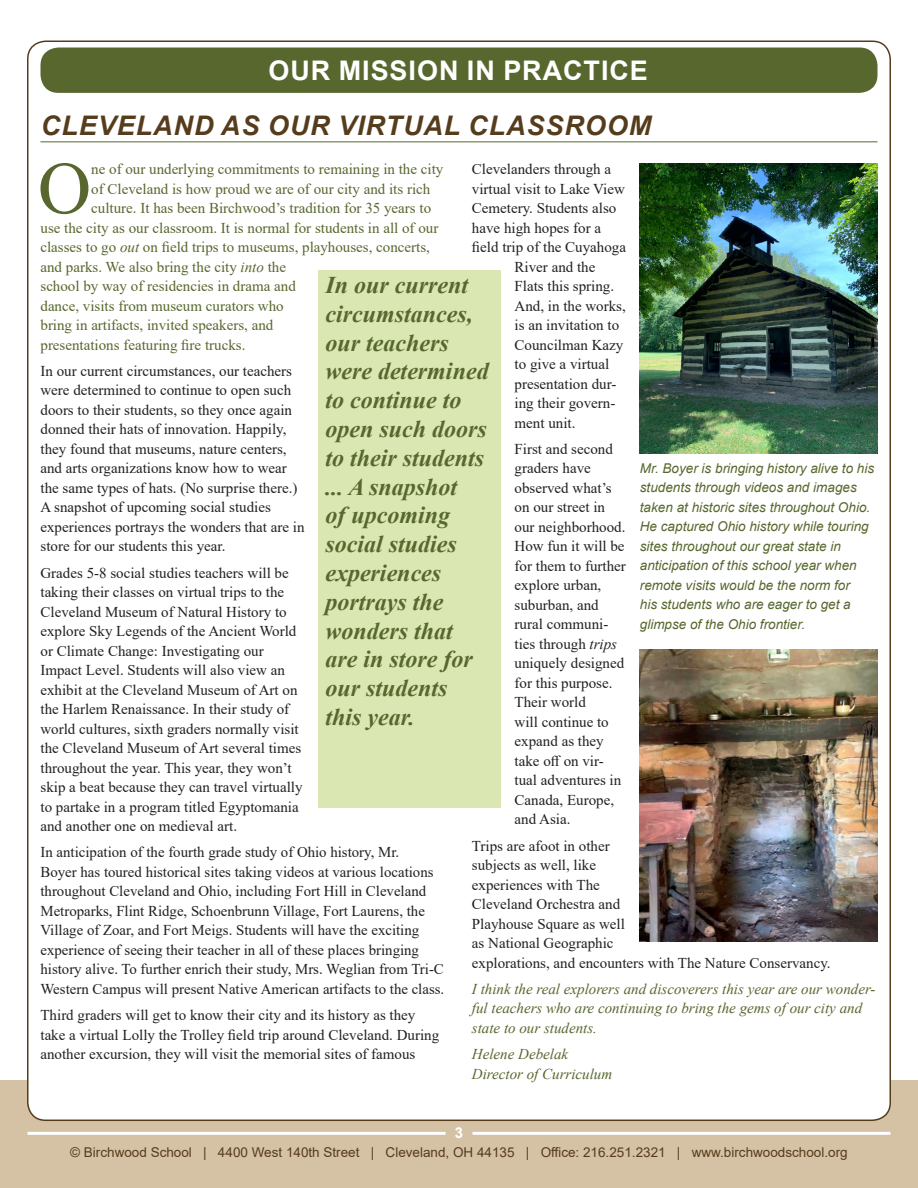
<style>
.page{position:relative;width:918px;height:1188px;background:#fff}
.page>*{position:absolute;margin:0;border:0;box-sizing:border-box;transform-origin:0 0}
.first_paragraph{font:73.95px "Times New Roman";color:#57672d}
.headline{font:italic 700 27px "Arial";letter-spacing:.035em;color:#553c1c}
.column_title{font:700 27px "Arial";letter-spacing:.035em;color:#fff}
.callout{font:italic 700 24px/28.8px "Times New Roman";color:#57672d}
.paragraph{font:15px/19.5px "Times New Roman";color:#231f20}
.first_paragraph-2{font:15px "Times New Roman";color:#57672d}
.paragraph-2{font:italic 15px/19.5px "Times New Roman";color:#57672d}
.t1{font:700 15px "Arial";color:#fff}
.t2{font:italic 13.5px/19.5px "Arial";color:#57672d}
.t3{font:13.5px "Arial";color:#553c1c}
.s1{font-style:italic}
</style>
<div class="page">
<div style="left:0;top:1080px;width:918px;height:108px;background:#d5c1a3"></div>
<div style="left:28px;top:41px;width:862px;height:1079px;background:#fff;border-radius:18px"></div>
<hr style="left:28px;top:1132px;width:418px;height:3px;background:#fff">
<hr style="left:472px;top:1132px;width:418px;height:3px;background:#fff">
<div style="left:40px;top:48px;width:838px;height:45px;background:#57672d;border-radius:18px"></div>
<hr style="left:40px;top:141px;width:838px;height:1px;background:#57672d">
<div style="left:319px;top:270px;width:182px;height:538px;background:#dae7b3"></div>
<img style="left:640px;top:164px;width:237px;height:290px">
<img style="left:640px;top:649px;width:238px;height:293px">
<p class="column_title" style="left:268px;top:52px;width:381px">OUR MISSION IN PRACTICE</p>
<p class="headline" style="left:41px;top:107px;width:612px">CLEVELAND AS OUR VIRTUAL CLASSROOM</p>
<p class="first_paragraph" style="left:38px;top:136px;width:55px">O</p>
<p class="first_paragraph-2" style="left:91px;top:158px;width:354px">ne of our underlying commitments to remaining in the city</p>
<p class="paragraph" style="left:472px;top:159px;width:141px">Clevelanders through a</p>
<p class="paragraph" style="left:472px;top:178px;width:154px">virtual visit to Lake View</p>
<p class="paragraph" style="left:472px;top:198px;width:146px">Cemetery. Students also</p>
<p class="paragraph" style="left:472px;top:217px;width:131px">have high hopes for a</p>
<p class="paragraph" style="left:472px;top:237px;width:156px">field trip of the Cuyahoga</p>
<p class="paragraph" style="left:515px;top:256px;width:82px">River and the</p>
<p class="paragraph" style="left:515px;top:276px;width:101px">Flats this spring.</p>
<p class="paragraph" style="left:515px;top:295px;width:113px">And, in the works,</p>
<p class="paragraph" style="left:515px;top:315px;width:106px">is an invitation to</p>
<p class="paragraph" style="left:515px;top:334px;width:110px">Councilman Kazy</p>
<p class="paragraph" style="left:515px;top:354px;width:96px">to give a virtual</p>
<p class="paragraph" style="left:515px;top:373px;width:103px">presentation dur-</p>
<p class="paragraph" style="left:515px;top:393px;width:102px">ing their govern-</p>
<p class="paragraph" style="left:515px;top:412px;width:62px">ment unit.</p>
<p class="paragraph" style="left:515px;top:439px;width:113px">First and second graders have observed what’s on our street in our neighborhood.<br>How fun it will be for them to further explore urban, suburban, and rural communi&shy;ties through <span class="s1">trips </span>uniquely designed for this purpose.<br>Their world<br>will continue to expand as they take off on vir&shy;tual adventures in<br>Canada, Europe, and Asia.</p>
<p class="paragraph" style="left:472px;top:835px;width:360px">Trips are afoot in other<br>subjects as well, like<br>experiences with The<br>Cleveland Orchestra and<br>Playhouse Square as well<br>as National Geographic<br>explorations, and encounters with The Nature Conservancy.</p>
<p class="paragraph-2" style="left:472px;top:979px;width:405px">I think the real explorers and discoverers this year are our wonder&shy;ful teachers who are continuing to bring the gems of our city and state to our students.</p>
<p class="paragraph-2" style="left:472px;top:1044px;width:142px">Helene Debelak<br>Director of Curriculum</p>
<p class="first_paragraph-2" style="left:91px;top:178px;width:341px">of Cleveland is how proud we are of our city and its rich</p>
<p class="first_paragraph-2" style="left:91px;top:197px;width:341px">culture. It has been Birchwood’s tradition for 35 years to</p>
<p class="first_paragraph-2" style="left:40px;top:217px;width:399px">use the city as our classroom. It is normal for students in all of our</p>
<p class="first_paragraph-2" style="left:40px;top:236px;width:391px">classes to go <span class="s1">out</span> on field trips to museums, playhouses, concerts,</p>
<p class="first_paragraph-2" style="left:40px;top:256px;width:247px">and parks. We also bring the city <span class="s1">into</span> the</p>
<p class="first_paragraph-2" style="left:40px;top:275px;width:257px">school by way of residencies in drama and</p>
<p class="first_paragraph-2" style="left:40px;top:295px;width:245px">dance, visits from museum curators who</p>
<p class="first_paragraph-2" style="left:40px;top:314px;width:234px">bring in artifacts, invited speakers, and</p>
<p class="first_paragraph-2" style="left:40px;top:334px;width:206px">presentations featuring fire trucks.</p>
<p class="paragraph" style="left:40px;top:361px;width:266px">In our current circumstances, our teachers were determined to continue to open such doors to their students, so they once again donned their hats of innovation. Happily, they found that museums, nature centers, and arts organizations know how to wear the same types of hats. (No surprise there.)<br>A snapshot of upcoming social studies experiences portrays the wonders that are in store for our students this year.</p>
<p class="paragraph" style="left:40px;top:562px;width:264px">Grades 5-8 social studies teachers will be taking their classes on virtual trips to the Cleveland Museum of Natural History to explore Sky Legends of the Ancient World or Climate Change: Investigating our Impact Level. Students will also view an exhibit at the Cleveland Museum of Art on the Harlem Renaissance. In their study of world cultures, sixth graders normally visit the Cleveland Museum of Art several times throughout the year. This year, they won’t skip a beat because they can travel virtually to partake in a program titled Egyptomania and another one on medieval art.</p>
<p class="paragraph" style="left:40px;top:842px;width:405px">In anticipation of the fourth grade study of Ohio history, Mr.<br>Boyer has toured historical sites taking videos at various locations throughout Cleveland and Ohio, including Fort Hill in Cleveland Metroparks, Flint Ridge, Schoenbrunn Village, Fort Laurens, the Village of Zoar, and Fort Meigs. Students will have the exciting experience of seeing their teacher in all of these places bringing history alive. To further enrich their study, Mrs. Weglian from Tri-C Western Campus will present Native American artifacts to the class.</p>
<p class="paragraph" style="left:40px;top:1005px;width:400px">Third graders will get to know their city and its history as they take a virtual Lolly the Trolley field trip around Cleveland. During another excursion, they will visit the memorial sites of famous</p>
<p class="callout" style="left:325px;top:270px;width:165px">In our current circumstances, our teachers were determined to continue to open such doors to their students ... A snapshot<br>of upcoming social studies experiences portrays the wonders that are in store for our students this year.</p>
<p class="t2" style="left:640px;top:458px;width:236px">Mr. Boyer is bringing history alive to his students through videos and images taken at historic sites throughout Ohio.<br>He captured Ohio history while touring sites throughout our great state in anticipation of this school year when remote visits would be the norm for<br>his students who are eager to get a glimpse of the Ohio frontier.</p>
<p class="t1" style="left:455px;top:1123px;width:10px">3</p>
<p class="t3" style="left:70px;top:1143px;width:779px">© Birchwood School | 4400 West 140th Street | Cleveland, OH 44135 | Office: 216.251.2321 | www.birchwoodschool.org</p>
</div>
